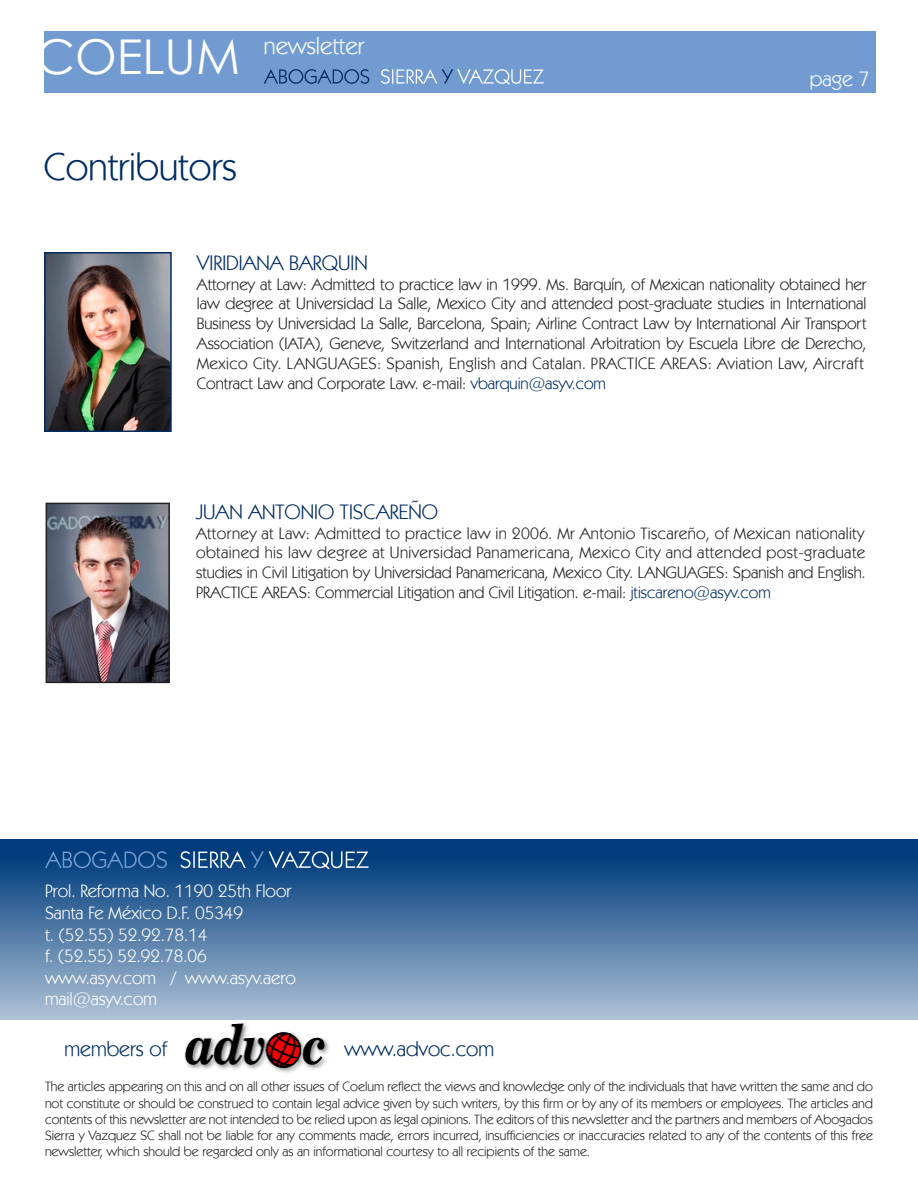
<style>
.page{position:relative;width:918px;height:1188px;background:#fff}
.page>*{position:absolute;margin:0;border:0;box-sizing:border-box;transform-origin:0 0}
.t1{font:48px "Century Gothic";color:#fff}
.t2{font:39px "Kabel IT Cby BT";color:#002c62}
.t3{font:24px "Kabel IT Cby BT";color:#fff}
.t4{font:21px "Kabel IT Cby BT";color:#002c62}
.t5{font:21px "Kabel IT Cby BT";color:#fff}
.t6{font:18px/21.6px "Kabel IT Cby BT";color:#fff}
.t7{font:16.5px/19.8px "Kabel IT Cby BT";color:#231f20}
.t8{font:13.5px/16.2px "Kabel IT Cby BT";color:#231f20;text-align:justify}
.s1{color:#002c62}
</style>
<div class="page">
<img style="left:47px;top:255px;width:122px;height:174px">
<div style="left:44px;top:252px;width:128px;height:180px;border:2px solid #002c62"></div>
<div style="left:45px;top:32px;width:831px;height:61px;background:#729cd1"></div>
<svg style="left:264px;top:69px;width:105px;height:15px"></svg>
<svg style="left:381px;top:69px;width:163px;height:16px"></svg>
<img style="left:184px;top:1023px;width:145px;height:50px">
<div style="left:0;top:839px;width:918px;height:180px;background:linear-gradient(to bottom,#003175,#acc0d4)"></div>
<svg style="left:45px;top:851px;width:122px;height:17px;background:#205793"></svg>
<svg style="left:180px;top:851px;width:189px;height:18px;background:#3c6a9c"></svg>
<img style="left:48px;top:505px;width:120px;height:176px">
<div style="left:46px;top:503px;width:124px;height:180px;border:1px solid #231f20"></div>
<h1 class="t1" style="left:36px;top:24px;width:206px">COELUM</h1>
<h3 class="t3" style="left:264px;top:31px;width:102px">newsletter</h3>
<h2 class="t2" style="left:44px;top:142px;width:195px">Contributors</h2>
<p class="t5" style="left:810px;top:66px;width:61px">page 7</p>
<p class="t4" style="left:197px;top:249px;width:172px">VIRIDIANA BARQUIN</p>
<p class="t7" style="left:197px;top:274px;width:671px">Attorney at Law: Admitted to practice law in 1999. Ms. Barquín, of Mexican nationality obtained her law degree at Universidad La Salle, Mexico City and attended post-graduate studies in International Business by Universidad La Salle, Barcelona, Spain; Airline Contract Law by International Air Transport Association (IATA), Geneve, Switzerland and International Arbitration by Escuela Libre de Derecho, Mexico City. LANGUAGES: Spanish, English and Catalan. PRACTICE AREAS: Aviation Law, Aircraft Contract Law and Corporate Law. e-mail: <span class="s1">vbarquin@asyv.com</span></p>
<p class="t4" style="left:196px;top:499px;width:244px">JUAN ANTONIO TISCAREÑO</p>
<p class="t7" style="left:196px;top:523px;width:671px;text-align:justify">Attorney at Law: Admitted to practice law in 2006. Mr Antonio Tiscareño, of Mexican nationality obtained his law degree at Universidad Panamericana, Mexico City and attended post-graduate studies in Civil Litigation by Universidad Panamericana, Mexico City. LANGUAGES: Spanish and English.<br>PRACTICE AREAS: Commercial Litigation and Civil Litigation. e-mail: <span class="s1">jtiscareno@asyv.com</span></p>
<p class="t6" style="left:45px;top:880px;width:252px">Prol. Reforma No. 1190 25th Floor<br>Santa Fe México D.F. 05349<br>t. (52.55) 52.92.78.14<br>f. (52.55) 52.92.78.06 www.asyv.com / www.asyv.aero mail@asyv.com</p>
<p class="t4" style="left:65px;top:1036px;width:104px">members of</p>
<p class="t4" style="left:345px;top:1035px;width:151px">www.advoc.com</p>
<p class="t8" style="left:45px;top:1078px;width:829px">The articles appearing on this and on all other issues of Coelum reflect the views and knowledge only of the individuals that have written the same and do not constitute or should be construed to contain legal advice given by such writers, by this firm or by any of its members or employees. The articles and contents of this newsletter are not intended to be relied upon as legal opinions. The editors of this newsletter and the partners and members of Abogados Sierra y Vazquez SC shall not be liable for any comments made, errors incurred, insufficiencies or inaccuracies related to any of the contents of this free newsletter, which should be regarded only as an informational courtesy to all recipients of the same.</p>
</div>
